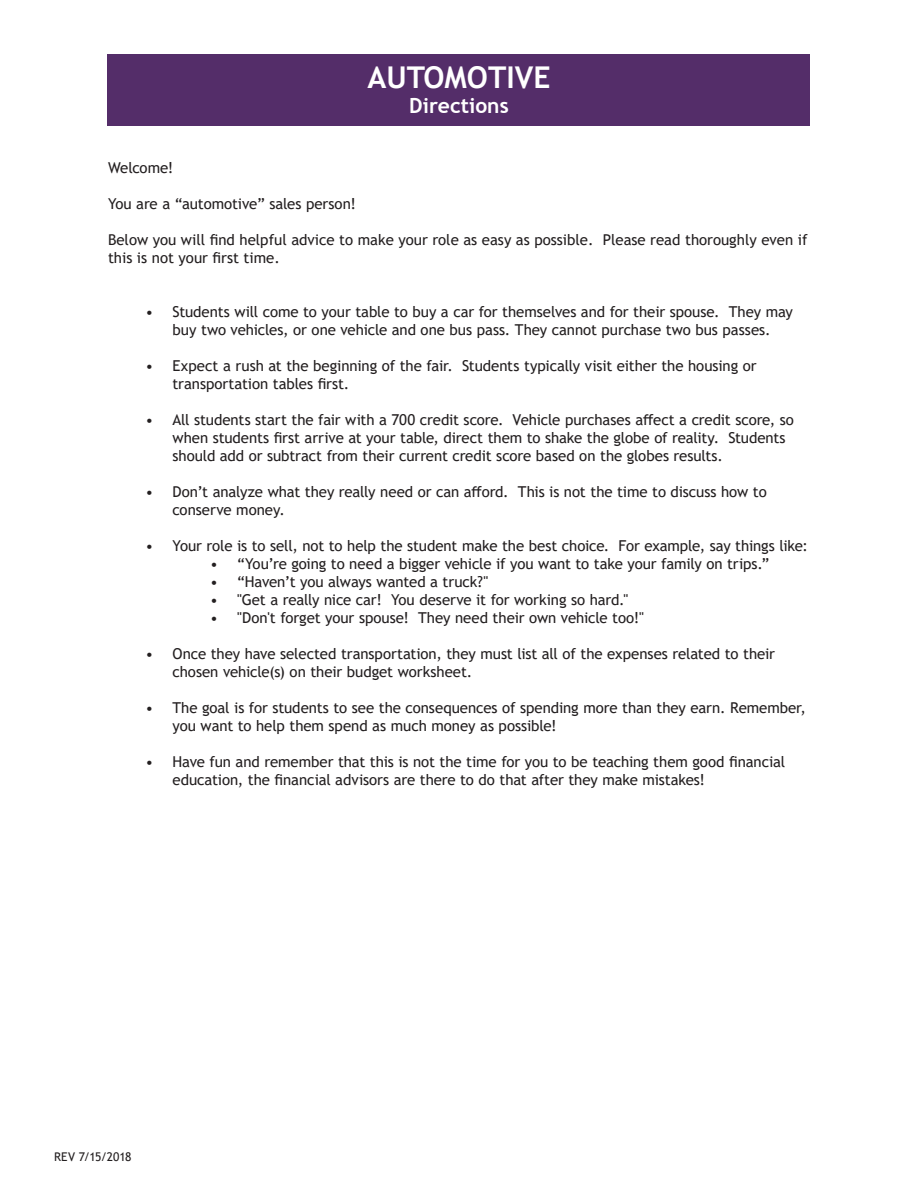
<style>
.page{position:relative;width:918px;height:1188px;background:#fff}
.page>*{position:absolute;margin:0;border:0;box-sizing:border-box;transform-origin:0 0}
.t1{font:700 30px "Trebuchet MS";color:#fff}
.t2{font:700 21px "Trebuchet MS";color:#fff}
.t3{font:15px/18px "Trebuchet MS";letter-spacing:-.005em;color:#231f20}
.t4{font:12px "Trebuchet MS";letter-spacing:-.005em;color:#231f20}
</style>
<div class="page">
<div style="left:108px;top:54px;width:702px;height:72px;background:#542d69"></div>
<p class="t1" style="left:368px;top:59px;width:184px">AUTOMOTIVE</p>
<p class="t2" style="left:409px;top:93px;width:101px">Directions</p>
<p class="t3" style="left:108px;top:159px;width:67px">Welcome!</p>
<p class="t3" style="left:108px;top:195px;width:249px">You are a “automotive” sales person!</p>
<p class="t3" style="left:108px;top:231px;width:701px">Below you will find helpful advice to make your role as easy as possible. Please read thoroughly even if this is not your first time.</p>
<p class="t3" style="left:146px;top:303px;width:649px;text-align:center">• Students will come to your table to buy a car for themselves and for their spouse. They may buy two vehicles, or one vehicle and one bus pass. They cannot purchase two bus passes.</p>
<p class="t3" style="left:172px;top:357px;width:586px;text-indent:-27px">• Expect a rush at the beginning of the fair. Students typically visit either the housing or transportation tables first.</p>
<p class="t3" style="left:172px;top:411px;width:623px;text-indent:-27px">• All students start the fair with a 700 credit score. Vehicle purchases affect a credit score, so when students first arrive at your table, direct them to shake the globe of reality. Students should add or subtract from their current credit score based on the globes results.</p>
<p class="t3" style="left:172px;top:483px;width:596px;text-indent:-27px">• Don’t analyze what they really need or can afford. This is not the time to discuss how to conserve money.</p>
<p class="t3" style="left:146px;top:537px;width:664px">• Your role is to sell, not to help the student make the best choice. For example, say things like:</p>
<p class="t3" style="left:210px;top:555px;width:561px">• “You’re going to need a bigger vehicle if you want to take your family on trips.”</p>
<p class="t3" style="left:210px;top:573px;width:280px">• “Haven’t you always wanted a truck?"</p>
<p class="t3" style="left:210px;top:591px;width:420px">• "Get a really nice car! You deserve it for working so hard."</p>
<p class="t3" style="left:210px;top:609px;width:436px">• "Don't forget your spouse! They need their own vehicle too!"</p>
<p class="t3" style="left:172px;top:645px;width:604px;text-indent:-27px">• Once they have selected transportation, they must list all of the expenses related to their chosen vehicle(s) on their budget worksheet.</p>
<p class="t3" style="left:172px;top:699px;width:635px;text-indent:-27px">• The goal is for students to see the consequences of spending more than they earn. Remember, you want to help them spend as much money as possible!</p>
<p class="t3" style="left:172px;top:753px;width:614px;text-indent:-27px">• Have fun and remember that this is not the time for you to be teaching them good financial education, the financial advisors are there to do that after they make mistakes!</p>
<p class="t4" style="left:54px;top:1149px;width:79px">REV 7/15/2018</p>
</div>
